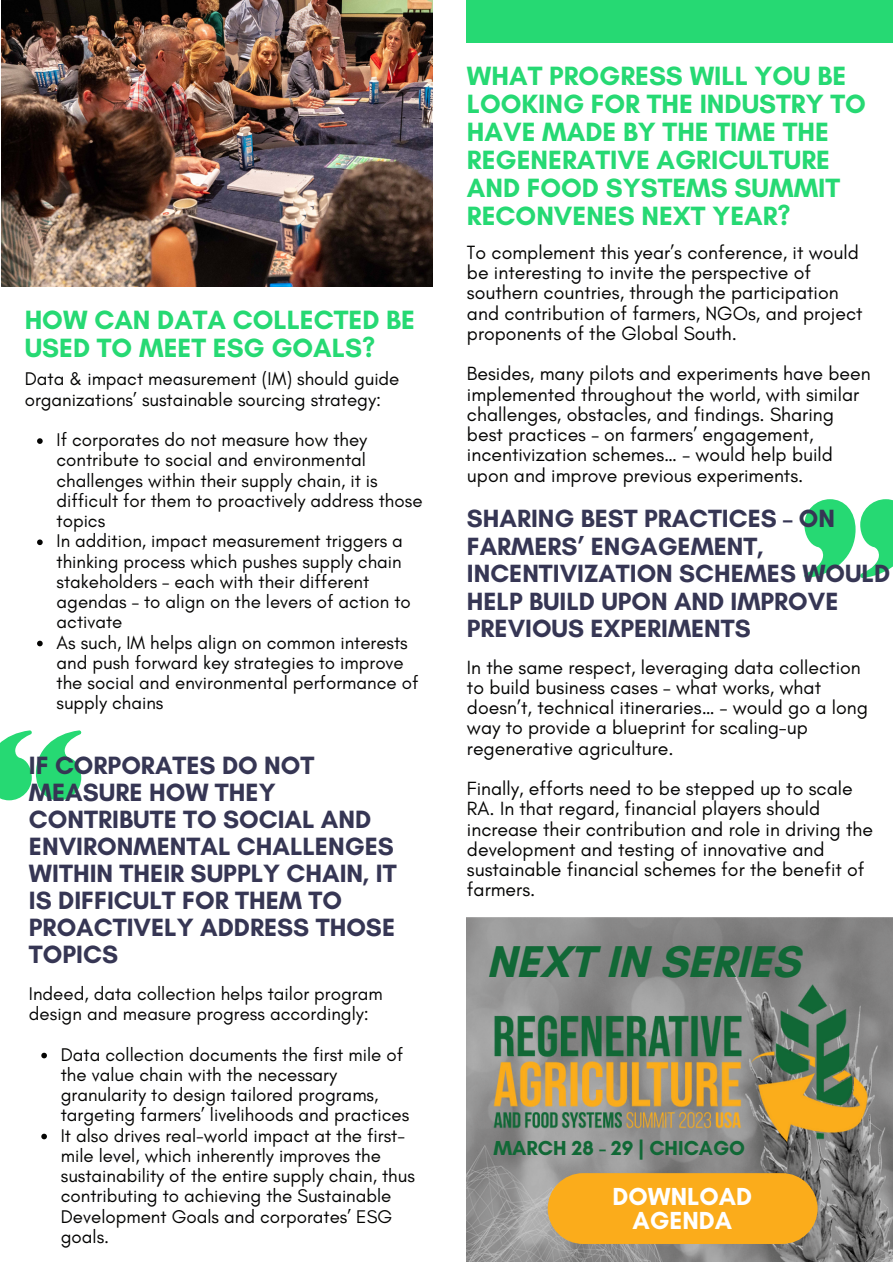
<style>
.page{position:relative;width:893px;height:1264px;background:#fff}
.page>*{position:absolute;margin:0;border:0;box-sizing:border-box;transform-origin:0 0}
.t1{font:700 45.3px "Glacial Indifference";color:#116836}
.t2{font:700 26.85px/28px "Glacial Indifference";color:#26d973}
.t3{font:700 25.5px/27px "Glacial Indifference";color:#363654}
.t4{font:700 25.35px/27.3px "Glacial Indifference";color:#363654}
.t5{font:700 25.05px/23.5px "Glacial Indifference";color:#fff;text-align:center}
.t6{font:700 20.55px "Glacial Indifference";color:#116836}
.t7{font:19.5px/20.2px "Glacial Indifference";color:#040403}
.t8{font:18.75px/20.2px "Glacial Indifference";color:#040403}
</style>
<div class="page">
<div style="left:467px;top:0;width:425px;height:43px;background:#26d973"></div>
<svg style="left:804px;top:499px;width:88px;height:79px"></svg>
<img style="left:1px;top:0;width:431px;height:287px">
<svg style="left:0;top:730px;width:82px;height:70px"></svg>
<img style="left:467px;top:917px;width:425px;height:344px">
<div style="left:547px;top:1173px;width:270px;height:70px;background:#fbac1b;border-radius:35px"></div>
<img style="left:486px;top:981px;width:388px;height:163px">
<svg style="left:37px;top:438px;width:6px;height:6px"></svg>
<svg style="left:37px;top:539px;width:6px;height:6px"></svg>
<svg style="left:37px;top:640px;width:6px;height:6px"></svg>
<svg style="left:41px;top:1052px;width:6px;height:6px"></svg>
<svg style="left:41px;top:1133px;width:6px;height:6px"></svg>
<h2 class="t2" style="left:25px;top:306px;width:391px">HOW CAN DATA COLLECTED BE<br>USED TO MEET ESG GOALS?</h2>
<p class="t8" style="left:25px;top:369px;width:376px">Data &amp; impact measurement (IM) should guide organizations’ sustainable sourcing strategy:</p>
<p class="t8" style="left:57px;top:429px;width:367px">If corporates do not measure how they contribute to social and environmental challenges within their supply chain, it is difficult for them to proactively address those topics<br>In addition, impact measurement triggers a thinking process which pushes supply chain stakeholders – each with their different agendas – to align on the levers of action to activate<br>As such, IM helps align on common interests and push forward key strategies to improve the social and environmental performance of supply chains</p>
<h3 class="t3" style="left:29px;top:751px;width:369px">IF CORPORATES DO NOT<br>MEASURE HOW THEY<br>CONTRIBUTE TO SOCIAL AND<br>ENVIRONMENTAL CHALLENGES<br>WITHIN THEIR SUPPLY CHAIN, IT<br>IS DIFFICULT FOR THEM TO<br>PROACTIVELY ADDRESS THOSE<br>TOPICS</h3>
<p class="t8" style="left:29px;top:983px;width:355px">Indeed, data collection helps tailor program design and measure progress accordingly:</p>
<p class="t8" style="left:61px;top:1043px;width:355px">Data collection documents the first mile of the value chain with the necessary granularity to design tailored programs, targeting farmers’ livelihoods and practices It also drives real-world impact at the first&shy;mile level, which inherently improves the sustainability of the entire supply chain, thus contributing to achieving the Sustainable Development Goals and corporates’ ESG goals.</p>
<h2 class="t2" style="left:467px;top:61px;width:400px">WHAT PROGRESS WILL YOU BE<br>LOOKING FOR THE INDUSTRY TO<br>HAVE MADE BY THE TIME THE<br>REGENERATIVE AGRICULTURE<br>AND FOOD SYSTEMS SUMMIT<br>RECONVENES NEXT YEAR?</h2>
<p class="t7" style="left:467px;top:242px;width:397px">To complement this year’s conference, it would be interesting to invite the perspective of southern countries, through the participation and contribution of farmers, NGOs, and project proponents of the Global South.</p>
<p class="t7" style="left:467px;top:363px;width:405px">Besides, many pilots and experiments have been implemented throughout the world, with similar challenges, obstacles, and findings. Sharing best practices – on farmers’ engagement, incentivization schemes… – would help build upon and improve previous experiments.</p>
<h3 class="t4" style="left:467px;top:505px;width:424px">SHARING BEST PRACTICES – ON<br>FARMERS’ ENGAGEMENT,<br>INCENTIVIZATION SCHEMES WOULD<br>HELP BUILD UPON AND IMPROVE<br>PREVIOUS EXPERIMENTS</h3>
<p class="t7" style="left:467px;top:656px;width:402px">In the same respect, leveraging data collection to build business cases – what works, what doesn’t, technical itineraries… – would go a long way to provide a blueprint for scaling-up regenerative agriculture.</p>
<p class="t7" style="left:467px;top:778px;width:407px">Finally, efforts need to be stepped up to scale RA. In that regard, financial players should increase their contribution and role in driving the development and testing of innovative and sustainable financial schemes for the benefit of farmers.</p>
<h1 class="t1" style="left:486px;top:933px;width:315px">NEXT IN SERIES</h1>
<p class="t6" style="left:493px;top:1135px;width:253px">MARCH 28 - 29 | CHICAGO</p>
<h3 class="t5" style="left:612px;top:1184px;width:141px">DOWNLOAD<br>AGENDA</h3>
</div>
